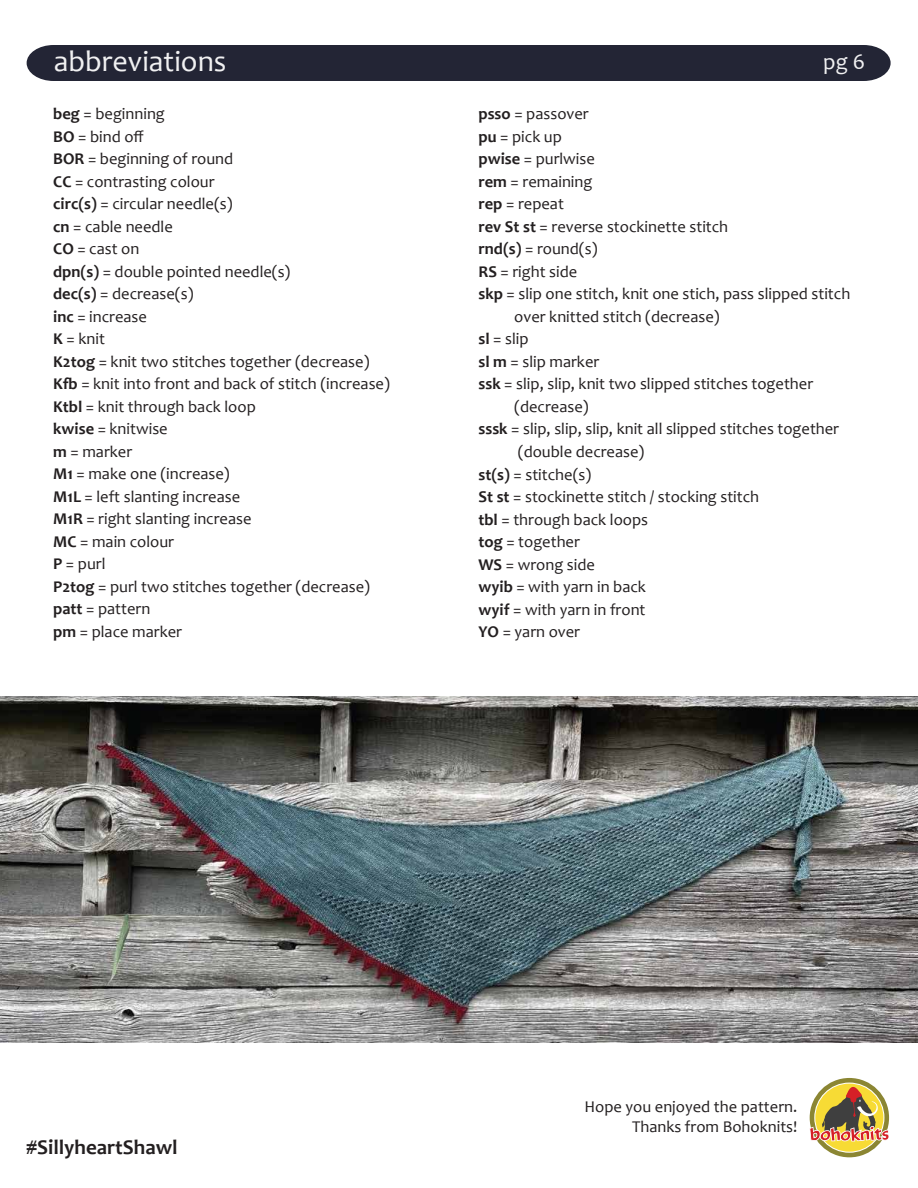
<style>
.page{position:relative;width:918px;height:1188px;background:#fff}
.page>*{position:absolute;margin:0;border:0;box-sizing:border-box;transform-origin:0 0}
.t1{font:30px "Candara";color:#f1f1f2}
.t2{font:22.5px "Candara";color:#f1f1f2}
.t3{font:700 21px "Candara";color:#231f20}
.t4{font:16.5px/22.5px "Candara";color:#231f20}
.s1{font-weight:700}
</style>
<div class="page">
<div style="left:27px;top:45px;width:864px;height:36px;background:#232535"></div>
<svg style="left:810px;top:1078px;width:79px;height:79px"></svg>
<div style="left:815px;top:1084px;width:68px;height:68px;background:#f7db35;border-radius:50%"></div>
<svg style="left:809px;top:1087px;width:80px;height:55px"></svg>
<img style="left:0;top:697px;width:918px;height:345px">
<h1 class="t1" style="left:54px;top:42px;width:174px">abbreviations</h1>
<h2 class="t2" style="left:823px;top:47px;width:43px">pg 6</h2>
<p class="t4" style="left:53px;top:103px;width:338px"><span class="s1">beg</span> = beginning<br><span class="s1">BO</span> = bind off<br><span class="s1">BOR</span> = beginning of round<br><span class="s1">CC</span> = contrasting colour<br><span class="s1">circ(s)</span> = circular needle(s)<br><span class="s1">cn</span> = cable needle<br><span class="s1">CO</span> = cast on<br><span class="s1">dpn(s)</span> = double pointed needle(s)<br><span class="s1">dec(s)</span> = decrease(s)<br><span class="s1">inc</span> = increase<br><span class="s1">K</span> = knit<br><span class="s1">K2tog</span> = knit two stitches together (decrease)<br><span class="s1">Kfb</span> = knit into front and back of stitch (increase)<br><span class="s1">Ktbl</span> = knit through back loop<br><span class="s1">kwise</span> = knitwise<br><span class="s1">m</span> = marker<br><span class="s1">M1</span> = make one (increase)<br><span class="s1">M1L</span> = left slanting increase<br><span class="s1">M1R</span> = right slanting increase<br><span class="s1">MC</span> = main colour<br><span class="s1">P</span> = purl<br><span class="s1">P2tog</span> = purl two stitches together (decrease) <span class="s1">patt</span> = pattern<br><span class="s1">pm</span> = place marker</p>
<p class="t4" style="left:479px;top:103px;width:112px"><span class="s1">psso</span> = passover</p>
<p class="t4" style="left:479px;top:125px;width:85px"><span class="s1">pu</span> = pick up</p>
<p class="t4" style="left:479px;top:148px;width:118px"><span class="s1">pwise</span> = purlwise</p>
<p class="t4" style="left:479px;top:170px;width:115px"><span class="s1">rem</span> = remaining</p>
<p class="t4" style="left:479px;top:193px;width:87px"><span class="s1">rep</span> = repeat</p>
<p class="t4" style="left:479px;top:215px;width:251px"><span class="s1">rev St st</span> = reverse stockinette stitch</p>
<p class="t4" style="left:479px;top:238px;width:121px"><span class="s1">rnd(s)</span> = round(s)</p>
<p class="t4" style="left:479px;top:260px;width:100px"><span class="s1">RS</span> = right side</p>
<p class="t4" style="left:479px;top:283px;width:373px"><span class="s1">skp</span> = slip one stitch, knit one stich, pass slipped stitch</p>
<p class="t4" style="left:514px;top:305px;width:207px">over knitted stitch (decrease)</p>
<p class="t4" style="left:479px;top:328px;width:52px"><span class="s1">sl</span> = slip</p>
<p class="t4" style="left:479px;top:350px;width:122px"><span class="s1">sl m</span> = slip marker</p>
<p class="t4" style="left:479px;top:373px;width:336px"><span class="s1">ssk</span> = slip, slip, knit two slipped stitches together</p>
<p class="t4" style="left:514px;top:395px;width:76px">(decrease)</p>
<p class="t4" style="left:479px;top:418px;width:362px"><span class="s1">sssk</span> = slip, slip, slip, knit all slipped stitches together</p>
<p class="t4" style="left:518px;top:440px;width:128px">(double decrease)</p>
<p class="t4" style="left:479px;top:463px;width:114px"><span class="s1">st(s)</span> = stitche(s)</p>
<p class="t4" style="left:479px;top:485px;width:282px"><span class="s1">St st</span> = stockinette stitch / stocking stitch</p>
<p class="t4" style="left:479px;top:508px;width:171px"><span class="s1">tbl</span> = through back loops</p>
<p class="t4" style="left:479px;top:530px;width:103px"><span class="s1">tog</span> = together</p>
<p class="t4" style="left:479px;top:553px;width:118px"><span class="s1">WS</span> = wrong side</p>
<p class="t4" style="left:479px;top:575px;width:169px"><span class="s1">wyib</span> = with yarn in back</p>
<p class="t4" style="left:479px;top:598px;width:169px"><span class="s1">wyif</span> = with yarn in front</p>
<p class="t4" style="left:479px;top:620px;width:103px"><span class="s1">YO</span> = yarn over</p>
<p class="t3" style="left:27px;top:1134px;width:153px">#SillyheartShawl</p>
<p class="t4" style="left:584px;top:1097px;width:214px;line-height:19.8px;text-align:right">Hope you enjoyed the pattern.<br>Thanks from Bohoknits!</p>
</div>
